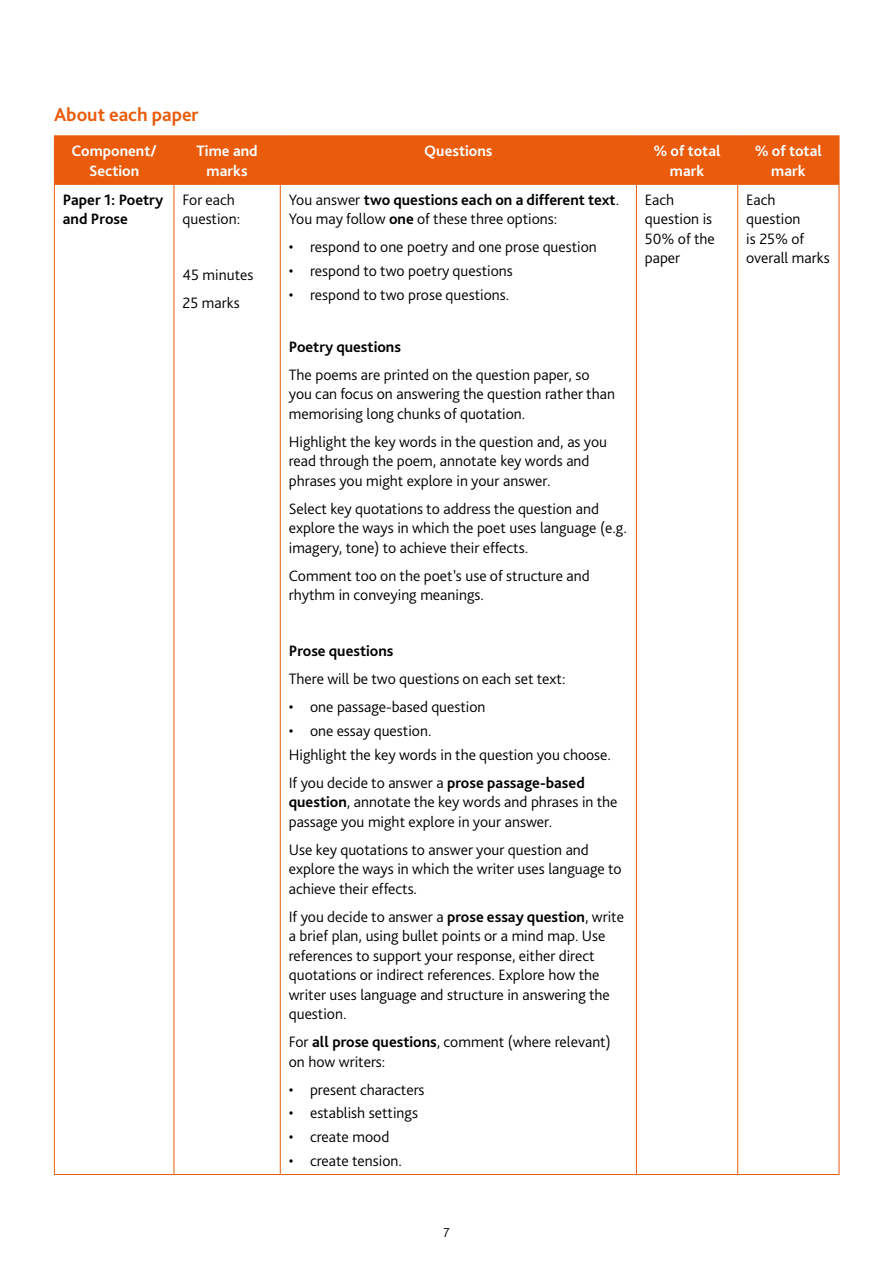
<style>
.page{position:relative;width:893px;height:1263px;background:#fff}
.page>*{position:absolute;margin:0;border:0;box-sizing:border-box;transform-origin:0 0}
.t1{font:700 19.5px "Bliss Pro";color:#ea5b0c}
.t2{font:300 15.75px/19.5px "Bliss Pro";color:#000}
.t3{font:700 15.75px/19.5px "Bliss Pro";color:#fff;text-align:center}
.t4{font:700 15.75px/19.5px "Bliss Pro";color:#000}
.t5{font:300 13.5px "Bliss Pro";color:#000}
.s1{font-weight:700}
</style>
<div class="page">
<div style="left:55px;top:136px;width:784px;height:48px;background:#ea5b0c"></div>
<hr style="left:54px;top:135px;width:120px;height:1px;background:#ea5b0c">
<hr style="left:54px;top:136px;width:1px;height:48px;background:#ea5b0c">
<hr style="left:174px;top:135px;width:106px;height:1px;background:#ea5b0c">
<hr style="left:174px;top:136px;width:1px;height:48px;background:#ea5b0c">
<hr style="left:280px;top:135px;width:356px;height:1px;background:#ea5b0c">
<hr style="left:280px;top:136px;width:1px;height:48px;background:#ea5b0c">
<hr style="left:636px;top:135px;width:102px;height:1px;background:#ea5b0c">
<hr style="left:636px;top:136px;width:1px;height:48px;background:#ea5b0c">
<hr style="left:738px;top:135px;width:101px;height:1px;background:#ea5b0c">
<hr style="left:737px;top:136px;width:1px;height:48px;background:#ea5b0c">
<hr style="left:839px;top:136px;width:1px;height:48px;background:#ea5b0c">
<hr style="left:54px;top:184px;width:120px;height:1px;background:#ea5b0c">
<hr style="left:54px;top:185px;width:1px;height:989px;background:#ea5b0c">
<hr style="left:174px;top:184px;width:106px;height:1px;background:#ea5b0c">
<hr style="left:174px;top:185px;width:1px;height:989px;background:#ea5b0c">
<hr style="left:280px;top:184px;width:356px;height:1px;background:#ea5b0c">
<hr style="left:280px;top:185px;width:1px;height:989px;background:#ea5b0c">
<hr style="left:636px;top:184px;width:102px;height:1px;background:#ea5b0c">
<hr style="left:636px;top:185px;width:1px;height:989px;background:#ea5b0c">
<hr style="left:738px;top:184px;width:101px;height:1px;background:#ea5b0c">
<hr style="left:737px;top:185px;width:1px;height:989px;background:#ea5b0c">
<hr style="left:839px;top:185px;width:1px;height:989px;background:#ea5b0c">
<hr style="left:54px;top:1174px;width:120px;height:1px;background:#ea5b0c">
<hr style="left:174px;top:1174px;width:106px;height:1px;background:#ea5b0c">
<hr style="left:280px;top:1174px;width:356px;height:1px;background:#ea5b0c">
<hr style="left:636px;top:1174px;width:102px;height:1px;background:#ea5b0c">
<hr style="left:738px;top:1174px;width:101px;height:1px;background:#ea5b0c">
<p class="t1" style="left:54px;top:102px;width:146px">About each paper</p>
<p class="t3" style="left:72px;top:141px;width:87px">Component/<br>Section</p>
<p class="t3" style="left:197px;top:141px;width:63px">Time and marks</p>
<p class="t3" style="left:424px;top:141px;width:70px">Questions</p>
<p class="t3" style="left:653px;top:141px;width:69px">% of total mark</p>
<p class="t3" style="left:755px;top:141px;width:69px">% of total mark</p>
<p class="t4" style="left:63px;top:190px;width:102px">Paper 1: Poetry and Prose</p>
<p class="t2" style="left:182px;top:190px;width:59px">For each question:</p>
<p class="t2" style="left:645px;top:190px;width:71px">Each question is<br>50% of the paper</p>
<p class="t2" style="left:746px;top:190px;width:85px">Each question<br>is 25% of overall marks</p>
<p class="t2" style="left:289px;top:190px;width:332px">You answer <span class="s1">two questions each on a different text</span>.<br>You may follow <span class="s1">one</span> of these three options:</p>
<p class="t2" style="left:289px;top:237px;width:310px">• respond to one poetry and one prose question</p>
<p class="t2" style="left:289px;top:261px;width:226px">• respond to two poetry questions</p>
<p class="t2" style="left:289px;top:285px;width:222px">• respond to two prose questions.</p>
<p class="t4" style="left:289px;top:337px;width:114px">Poetry questions</p>
<p class="t2" style="left:289px;top:365px;width:328px">The poems are printed on the question paper, so you can focus on answering the question rather than memorising long chunks of quotation.</p>
<p class="t2" style="left:289px;top:432px;width:320px">Highlight the key words in the question and, as you read through the poem, annotate key words and phrases you might explore in your answer.</p>
<p class="t2" style="left:289px;top:499px;width:340px">Select key quotations to address the question and explore the ways in which the poet uses language (e.g. imagery, tone) to achieve their effects.</p>
<p class="t2" style="left:289px;top:566px;width:302px">Comment too on the poet’s use of structure and rhythm in conveying meanings.</p>
<p class="t2" style="left:182px;top:261px;width:72px;line-height:28px">45 minutes<br>25 marks</p>
<p class="t4" style="left:289px;top:641px;width:106px">Prose questions</p>
<p class="t2" style="left:289px;top:669px;width:278px">There will be two questions on each set text:</p>
<p class="t2" style="left:289px;top:697px;width:198px">• one passage-based question</p>
<p class="t2" style="left:289px;top:719px;width:324px;line-height:23.7px">• one essay question.<br>Highlight the key words in the question you choose.</p>
<p class="t2" style="left:289px;top:773px;width:330px">If you decide to answer a <span class="s1">prose passage-based question</span>, annotate the key words and phrases in the passage you might explore in your answer.</p>
<p class="t2" style="left:289px;top:840px;width:334px">Use key quotations to answer your question and explore the ways in which the writer uses language to achieve their effects.</p>
<p class="t2" style="left:289px;top:907px;width:337px">If you decide to answer a <span class="s1">prose essay question</span>, write a brief plan, using bullet points or a mind map. Use references to support your response, either direct quotations or indirect references. Explore how the writer uses language and structure in answering the question.</p>
<p class="t2" style="left:289px;top:1032px;width:323px">For <span class="s1">all prose questions</span>, comment (where relevant) on how writers:</p>
<p class="t2" style="left:289px;top:1080px;width:137px">• present characters</p>
<p class="t2" style="left:289px;top:1103px;width:131px">• establish settings</p>
<p class="t2" style="left:289px;top:1127px;width:102px">• create mood</p>
<p class="t2" style="left:289px;top:1151px;width:115px">• create tension.</p>
<p class="t5" style="left:443px;top:1224px;width:8px">7</p>
</div>
